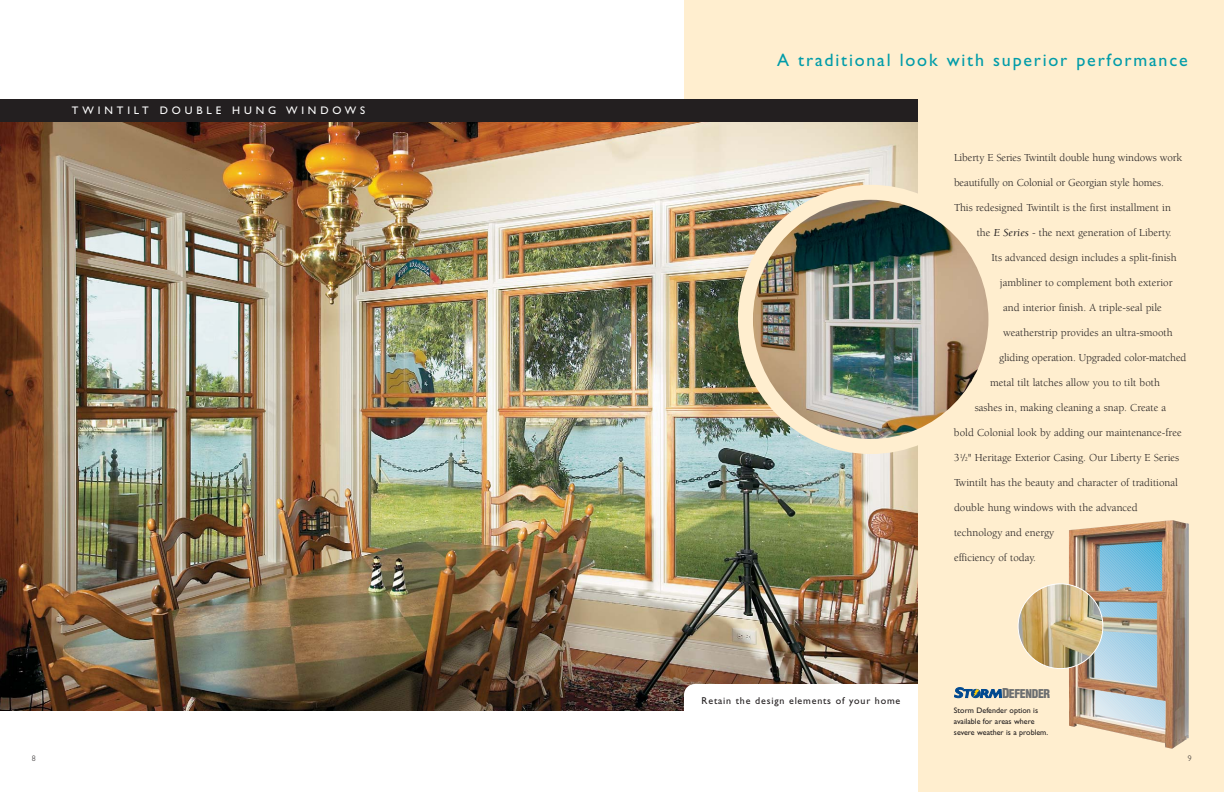
<style>
.page{position:relative;width:1224px;height:792px;background:#fff}
.page>*{position:absolute;margin:0;border:0;box-sizing:border-box;transform-origin:0 0}
.t1{font:18px "Gill Sans";letter-spacing:.1em;color:#009ca9}
.t2{font:900 condensed 11.9px "Helvetica";letter-spacing:-.04em;color:#6c6e70}
.t3{font:11px "Berkeley";color:#231f20}
.t4{font:11px "Gill Sans";letter-spacing:.35em;color:#fff}
.t5{font:10px "Gill Sans";letter-spacing:.08em;color:#231f20}
.t6{font:8px/11px "Gill Sans";color:#231f20}
.t7{font:300 8px "Gill Sans";color:#231f20}
.s1{font-style:italic}
.s2{font-size:6px}
.s3{font-size:13.3px}
</style>
<div class="page">
<div style="left:684px;top:0;width:540px;height:792px;background:#ffeecf"></div>
<img style="left:612px;top:122px;width:306px;height:589px">
<div style="left:612px;top:99px;width:306px;height:23px;background:#231f20"></div>
<div style="left:684px;top:684px;width:234px;height:108px;background:#fff"></div>
<img style="left:1069px;top:520px;width:120px;height:229px">
<img style="left:1018px;top:532px;width:149px;height:210px">
<img style="left:738px;top:185px;width:251px;height:269px">
<img style="left:0;top:122px;width:612px;height:589px">
<div style="left:0;top:99px;width:612px;height:23px;background:#231f20"></div>
<svg style="left:954px;top:687px;width:48px;height:11px"></svg>
<p class="t4" style="left:72px;top:107px;width:295px">TWINTILT DOUBLE HUNG WINDOWS</p>
<p class="t7" style="left:32px;top:756px;width:5px">8</p>
<h1 class="t1" style="left:777px;top:54px;width:412px">A traditional look with superior performance</h1>
<p class="t5" style="left:702px;top:698px;width:200px">Retain the design elements of your home</p>
<p class="t3" style="left:954px;top:153px;width:230px">Liberty E Series Twintilt double hung windows work</p>
<p class="t3" style="left:954px;top:178px;width:211px">beautifully on Colonial or Georgian style homes.</p>
<p class="t3" style="left:954px;top:203px;width:219px">This redesigned Twintilt is the first installment in</p>
<p class="t3" style="left:977px;top:228px;width:197px">the <span class="s1">E Series</span> - the next generation of Liberty.</p>
<p class="t3" style="left:991px;top:253px;width:187px">Its advanced design includes a split-finish</p>
<p class="t3" style="left:1000px;top:278px;width:174px">jambliner to complement both exterior</p>
<p class="t3" style="left:1003px;top:303px;width:160px">and interior finish. A triple-seal pile</p>
<p class="t3" style="left:1003px;top:328px;width:171px">weatherstrip provides an ultra-smooth</p>
<p class="t3" style="left:999px;top:353px;width:189px">gliding operation. Upgraded color-matched</p>
<p class="t3" style="left:990px;top:378px;width:171px">metal tilt latches allow you to tilt both</p>
<p class="t3" style="left:975px;top:403px;width:193px">sashes in, making cleaning a snap. Create a</p>
<p class="t3" style="left:954px;top:428px;width:229px">bold Colonial look by adding our maintenance-free</p>
<p class="t3" style="left:954px;top:453px;width:227px">3<sup>1</sup>/<span class="s2">2</span>" Heritage Exterior Casing. Our Liberty E Series</p>
<p class="t3" style="left:954px;top:478px;width:226px">Twintilt has the beauty and character of traditional</p>
<p class="t3" style="left:954px;top:503px;width:185px">double hung windows with the advanced</p>
<p class="t3" style="left:954px;top:528px;width:102px">technology and energy</p>
<p class="t3" style="left:954px;top:553px;width:83px">efficiency of today.</p>
<p class="t2" style="left:1002px;top:689px;width:50px"><span class="s3">D</span>EFENDER</p>
<p class="t6" style="left:954px;top:705px;width:96px">Storm Defender option is available for areas where severe weather is a problem.</p>
<p class="t7" style="left:1188px;top:756px;width:5px">9</p>
</div>
